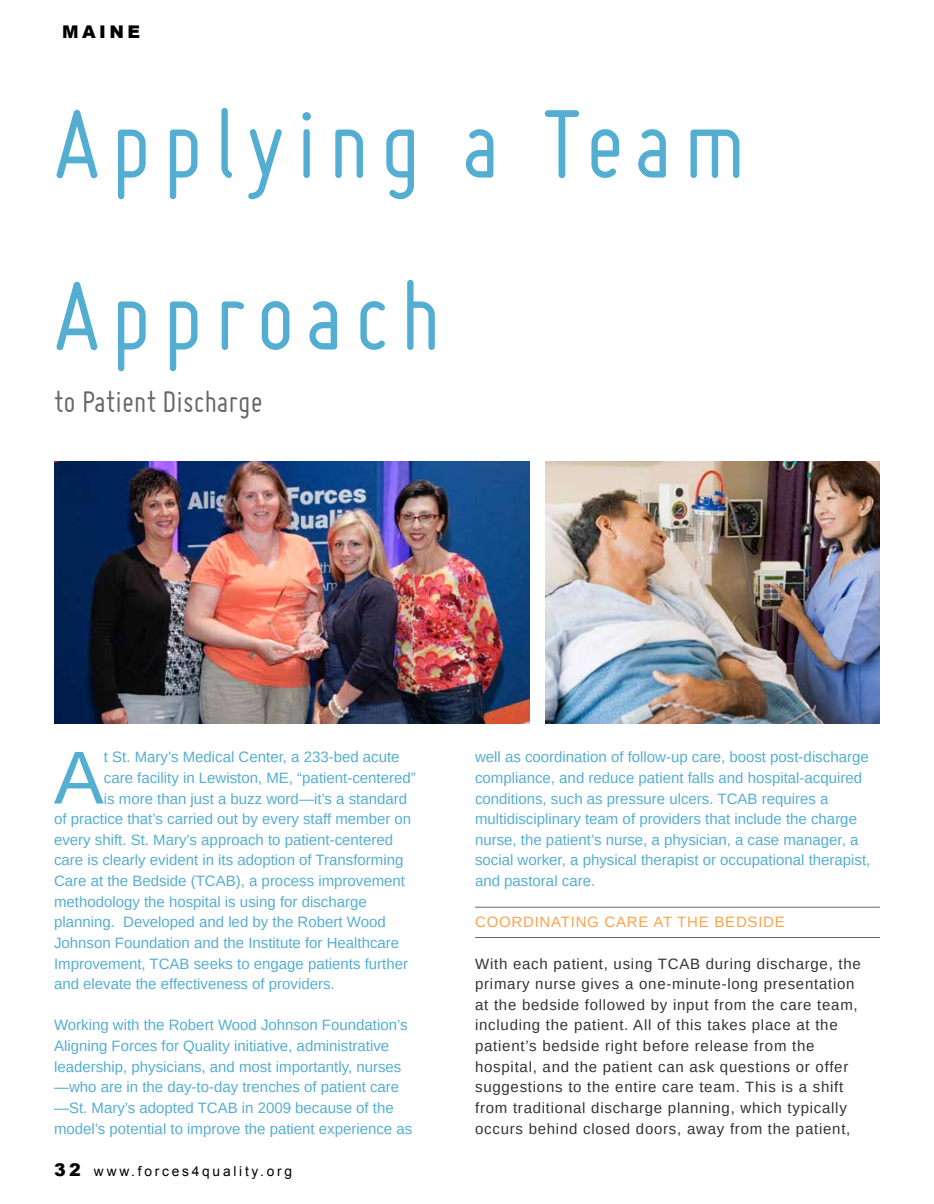
<style>
.page{position:relative;width:934px;height:1204px;background:#fff}
.page>*{position:absolute;margin:0;border:0;box-sizing:border-box;transform-origin:0 0}
.t1{font:106.25px/171.9px "Miso";letter-spacing:.1em;color:#54aed1}
.t2{font:75px "Arimo";color:#54aed1}
.t3{font:32.5px "Miso";color:#666767}
.t4{font:900 17.5px "Arial";letter-spacing:.2em;color:#000}
.t5{font:15px/20.6px "Arimo";color:#54aed1}
.t6{font:15px/20.6px "Arimo";letter-spacing:.05em;color:#343333}
.t7{font:15px "Arimo";letter-spacing:.05em;color:#f9a34c}
.t8{font:13.75px "Arial";letter-spacing:.2em;color:#000}
.s1{font-weight:900;font-size:17.5px}
</style>
<div class="page">
<img style="left:54px;top:462px;width:475px;height:261px">
<img style="left:545px;top:462px;width:335px;height:261px">
<hr style="left:475px;top:907px;width:405px;height:1px;background:#666767">
<hr style="left:475px;top:937px;width:405px;height:1px;background:#666767">
<p class="t4" style="left:62px;top:19px;width:80px">MAINE</p>
<h1 class="t1" style="left:54px;top:56px;width:693px">Applying a Team<br>Approach</h1>
<h3 class="t3" style="left:54px;top:383px;width:210px">to Patient Discharge</h3>
<h2 class="t2" style="left:54px;top:738px;width:51px">A</h2>
<p class="t5" style="left:104px;top:747px;width:297px">t St. Mary’s Medical Center, a 233-bed acute</p>
<p class="t5" style="left:104px;top:767px;width:313px">care facility in Lewiston, ME, “patient-centered”</p>
<p class="t5" style="left:104px;top:788px;width:305px">is more than just a buzz word—it’s a standard</p>
<p class="t5" style="left:54px;top:809px;width:359px">of practice that’s carried out by every staff member on</p>
<p class="t5" style="left:54px;top:829px;width:341px">every shift. St. Mary’s approach to patient-centered</p>
<p class="t5" style="left:54px;top:850px;width:351px">care is clearly evident in its adoption of Transforming</p>
<p class="t5" style="left:54px;top:871px;width:352px">Care at the Bedside (TCAB), a process improvement</p>
<p class="t5" style="left:54px;top:891px;width:314px">methodology the hospital is using for discharge</p>
<p class="t5" style="left:54px;top:912px;width:333px">planning. Developed and led by the Robert Wood</p>
<p class="t5" style="left:54px;top:932px;width:347px">Johnson Foundation and the Institute for Healthcare</p>
<p class="t5" style="left:54px;top:953px;width:356px">Improvement, TCAB seeks to engage patients further</p>
<p class="t5" style="left:54px;top:974px;width:282px">and elevate the effectiveness of providers.</p>
<p class="t5" style="left:54px;top:1015px;width:360px">Working with the Robert Wood Johnson Foundation’s Aligning Forces for Quality initiative, administrative leadership, physicians, and most importantly, nurses —who are in the day-to-day trenches of patient care —St. Mary’s adopted TCAB in 2009 because of the model’s potential to improve the patient experience as</p>
<p class="t8" style="left:54px;top:1162px;width:240px"><span class="s1">32</span> www.forces4quality.org</p>
<p class="t5" style="left:475px;top:747px;width:397px">well as coordination of follow-up care, boost post-discharge compliance, and reduce patient falls and hospital-acquired conditions, such as pressure ulcers. TCAB requires a multidisciplinary team of providers that include the charge nurse, the patient’s nurse, a physician, a case manager, a social worker, a physical therapist or occupational therapist, and pastoral care.</p>
<p class="t7" style="left:475px;top:914px;width:23px">Coordinating</p>
<p class="t7" style="left:604px;top:914px;width:84px">CARE at the</p>
<p class="t7" style="left:714px;top:914px;width:11px">bedside</p>
<p class="t6" style="left:475px;top:953px;width:387px">With each patient, using TCAB during discharge, the primary nurse gives a one-minute-long presentation at the bedside followed by input from the care team, including the patient. All of this takes place at the patient’s bedside right before release from the hospital, and the patient can ask questions or offer suggestions to the entire care team. This is a shift from traditional discharge planning, which typically occurs behind closed doors, away from the patient,</p>
</div>
